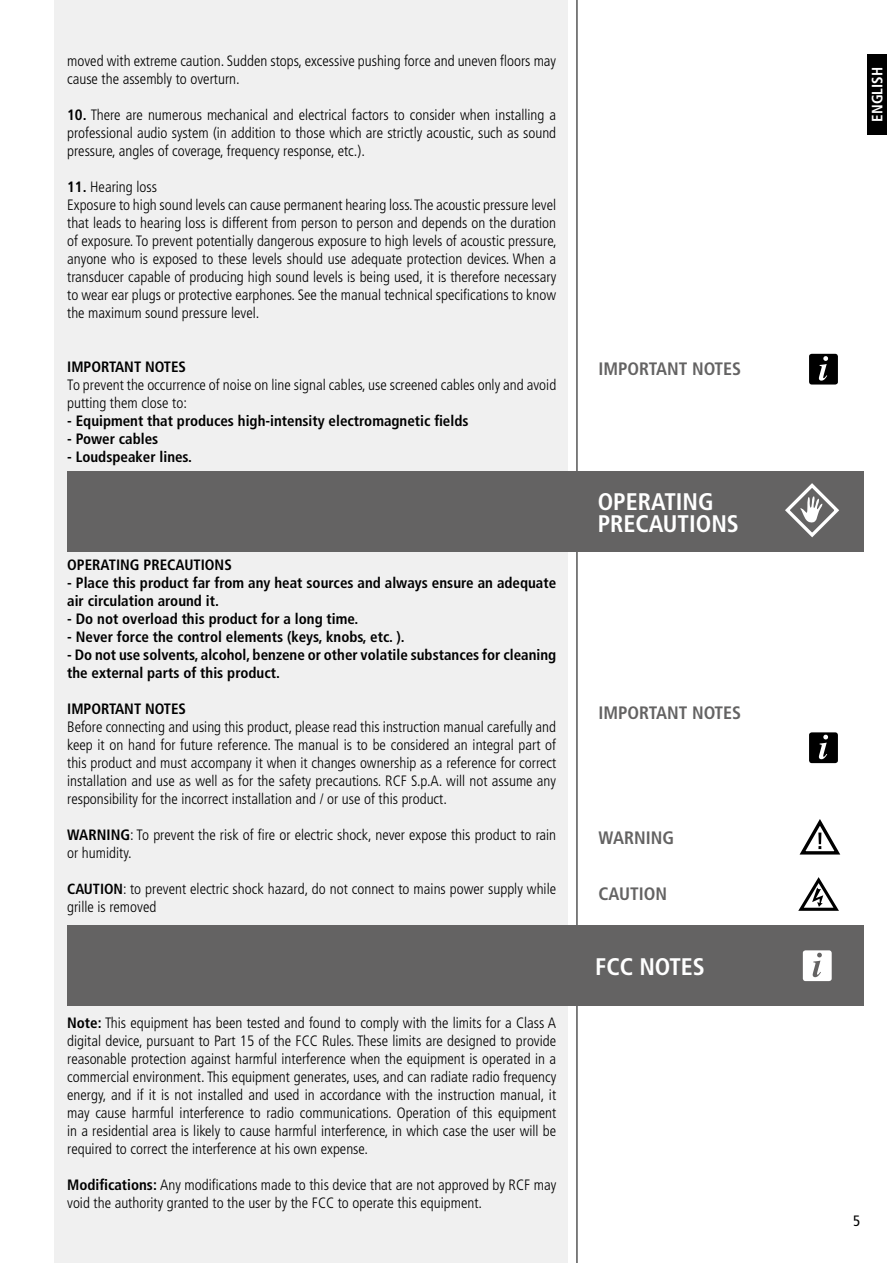
<style>
.page{position:relative;width:893px;height:1263px;background:#fff}
.page>*{position:absolute;margin:0;border:0;box-sizing:border-box;transform-origin:0 0}
.t1{font:700 condensed 24px/22.5px "Frutiger LT Std";color:#fff}
.t2{font:700 condensed 18px "Frutiger LT Std";color:#646363}
.t3{font:300 condensed 15px/18px "Frutiger LT Std";color:#000}
.t4{font:700 condensed 15px/18px "Frutiger LT Std";color:#000}
.t5{font:700 condensed 15px "Frutiger LT Std";color:#fff}
.t6{font:condensed 15px "Frutiger LT Std";color:#000}
.s1{font-weight:700}
.s2{font-weight:700;font-size:14.7px}
.s3{font-size:14.7px}
</style>
<div class="page">
<div style="left:54px;top:0;width:514px;height:1263px;background:#f0f0f0"></div>
<hr style="left:577px;top:0;width:1px;height:1263px;background:#000">
<div style="left:867px;top:54px;width:20px;height:81px;background:#000"></div>
<div style="left:67px;top:471px;width:797px;height:81px;background:#646363"></div>
<svg style="left:785px;top:483px;width:54px;height:55px"></svg>
<div style="left:809px;top:354px;width:29px;height:30px;background:#000;border-radius:3px"></div>
<svg style="left:819px;top:356px;width:9px;height:25px"></svg>
<div style="left:809px;top:732px;width:29px;height:31px;background:#000;border-radius:3px"></div>
<svg style="left:819px;top:735px;width:9px;height:24px"></svg>
<svg style="left:799px;top:819px;width:42px;height:36px"></svg>
<svg style="left:798px;top:877px;width:41px;height:34px"></svg>
<div style="left:67px;top:925px;width:797px;height:80px;background:#646363"></div>
<svg style="left:803px;top:950px;width:29px;height:31px"></svg>
<p class="t3" style="left:67px;top:52px;width:490px">moved with extreme caution. Sudden stops, excessive pushing force and uneven floors may cause the assembly to overturn.</p>
<p class="t3" style="left:67px;top:106px;width:491px;text-align:justify"><span class="s1">10.</span> There are numerous mechanical and electrical factors to consider when installing a professional audio system (in addition to those which are strictly acoustic, such as sound pressure, angles of coverage, frequency response, etc.).</p>
<p class="t3" style="left:67px;top:178px;width:491px"><span class="s1">11.</span> Hearing loss<br>Exposure to high sound levels can cause permanent hearing loss. The acoustic pressure level that leads to hearing loss is different from person to person and depends on the duration of exposure. To prevent potentially dangerous exposure to high levels of acoustic pressure, anyone who is exposed to these levels should use adequate protection devices. When a transducer capable of producing high sound levels is being used, it is therefore necessary to wear ear plugs or protective earphones. See the manual technical specifications to know the maximum sound pressure level.</p>
<p class="t4" style="left:67px;top:358px;width:120px">IMPORTANT NOTES</p>
<p class="t3" style="left:67px;top:376px;width:491px">To prevent the occurrence of noise on line signal cables, use screened cables only and avoid putting them close to:</p>
<p class="t4" style="left:67px;top:412px;width:403px">- Equipment that produces high-intensity electromagnetic fields</p>
<p class="t4" style="left:67px;top:430px;width:93px">- Power cables</p>
<p class="t4" style="left:67px;top:448px;width:126px">- Loudspeaker lines.</p>
<p class="t4" style="left:67px;top:556px;width:166px">OPERATING PRECAUTIONS</p>
<p class="t4" style="left:67px;top:574px;width:490px">- Place this product far from any heat sources and always ensure an adequate air circulation around it.</p>
<p class="t4" style="left:67px;top:610px;width:293px">- Do not overload this product for a long time.</p>
<p class="t4" style="left:67px;top:628px;width:339px">- Never force the control elements (keys, knobs, etc. ).</p>
<p class="t4" style="left:67px;top:646px;width:490px">- Do not use solvents, alcohol, benzene or other volatile substances for cleaning the external parts of this product.</p>
<p class="t4" style="left:67px;top:700px;width:120px">IMPORTANT NOTES</p>
<p class="t3" style="left:67px;top:718px;width:491px;text-align:justify">Before connecting and using this product, please read this instruction manual carefully and keep it on hand for future reference. The manual is to be considered an integral part of this product and must accompany it when it changes ownership as a reference for correct installation and use as well as for the safety precautions. RCF S.p.A. will not assume any responsibility for the incorrect installation and / or use of this product.</p>
<p class="t3" style="left:67px;top:826px;width:491px"><span class="s1">WARNING</span>: To prevent the risk of fire or electric shock, never expose this product to rain or humidity.</p>
<p class="t3" style="left:67px;top:880px;width:490px"><span class="s2">CAUTION</span><span class="s3">:</span> to prevent electric shock hazard, do not connect to mains power supply while grille is removed</p>
<p class="t3" style="left:67px;top:1014px;width:491px;text-align:justify"><span class="s1">Note:</span> This equipment has been tested and found to comply with the limits for a Class A digital device, pursuant to Part 15 of the FCC Rules. These limits are designed to provide reasonable protection against harmful interference when the equipment is operated in a commercial environment. This equipment generates, uses, and can radiate radio frequency energy, and if it is not installed and used in accordance with the instruction manual, it may cause harmful interference to radio communications. Operation of this equipment in a residential area is likely to cause harmful interference, in which case the user will be required to correct the interference at his own expense.</p>
<p class="t3" style="left:67px;top:1176px;width:491px"><span class="s1">Modifications:</span> Any modifications made to this device that are not approved by RCF may void the authority granted to the user by the FCC to operate this equipment.</p>
<p class="t2" style="left:598px;top:358px;width:144px">IMPORTANT NOTES</p>
<h1 class="t1" style="left:598px;top:490px;width:143px">OPERATING<br>PRECAUTIONS</h1>
<p class="t2" style="left:598px;top:702px;width:144px">IMPORTANT NOTES</p>
<p class="t2" style="left:598px;top:827px;width:77px">WARNING</p>
<p class="t2" style="left:598px;top:883px;width:70px">CAUTION</p>
<h1 class="t1" style="left:595px;top:956px;width:111px">FCC NOTES</h1>
<p class="t5" style="left:868px;top:122px;width:56px;rotate:-90deg">ENGLISH</p>
<p class="t6" style="left:853px;top:1211px;width:9px">5</p>
</div>
